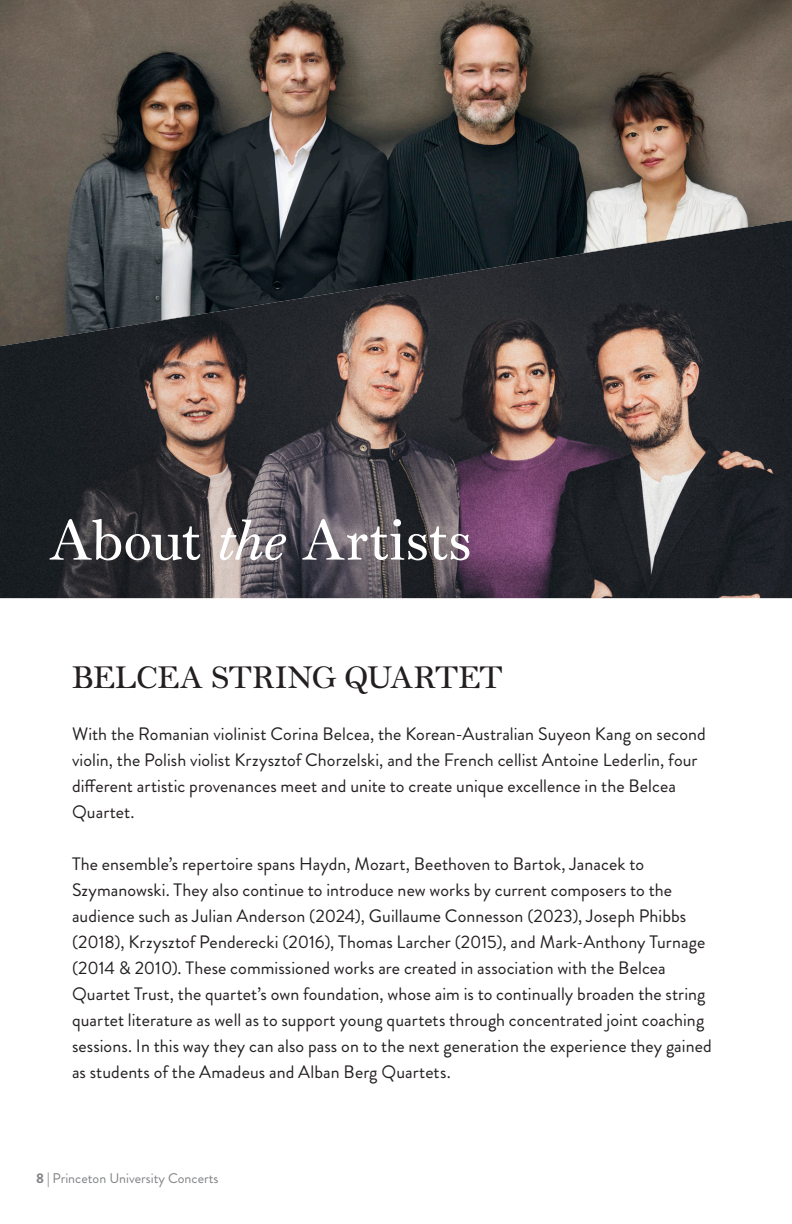
<style>
.page{position:relative;width:792px;height:1224px;background:#fff}
.page>*{position:absolute;margin:0;border:0;box-sizing:border-box;transform-origin:0 0}
.General_text{font:56px "Monticello LT Pro";color:#fff}
.General_text-2{font:30px "Monticello LT Pro";letter-spacing:-.005em;color:#231f20}
.General_text-3{font:18px/26px "Brandon Grotesque";letter-spacing:.005em;color:#231f20}
.t1{font:14px "Brandon Grotesque";color:#808285}
.s1{font-style:italic}
.s2{font-weight:700}
</style>
<div class="page">
<img style="left:0;top:346px;width:792px;height:252px">
<img style="left:0;top:0;width:792px;height:346px">
<p class="General_text" style="left:49px;top:506px;width:424px">About <span class="s1">the</span> Artists</p>
<p class="General_text-2" style="left:72px;top:659px;width:432px">BELCEA STRING QUARTET</p>
<p class="General_text-3" style="left:72px;top:721px;width:635px">With the Romanian violinist Corina Belcea, the Korean-Australian Suyeon Kang on second violin, the Polish violist Krzysztof Chorzelski, and the French cellist Antoine Lederlin, four different artistic provenances meet and unite to create unique excellence in the Belcea Quartet.</p>
<p class="General_text-3" style="left:72px;top:851px;width:641px">The ensemble’s repertoire spans Haydn, Mozart, Beethoven to Bartok, Janacek to Szymanowski. They also continue to introduce new works by current composers to the audience such as Julian Anderson (2024), Guillaume Connesson (2023), Joseph Phibbs (2018), Krzysztof Penderecki (2016), Thomas Larcher (2015), and Mark-Anthony Turnage (2014 &amp; 2010). These commissioned works are created in association with the Belcea Quartet Trust, the quartet’s own foundation, whose aim is to continually broaden the string quartet literature as well as to support young quartets through concentrated joint coaching sessions. In this way they can also pass on to the next generation the experience they gained as students of the Amadeus and Alban Berg Quartets.</p>
<p class="t1" style="left:36px;top:1168px;width:184px"><span class="s2">8 |</span> Princeton University Concerts</p>
</div>
